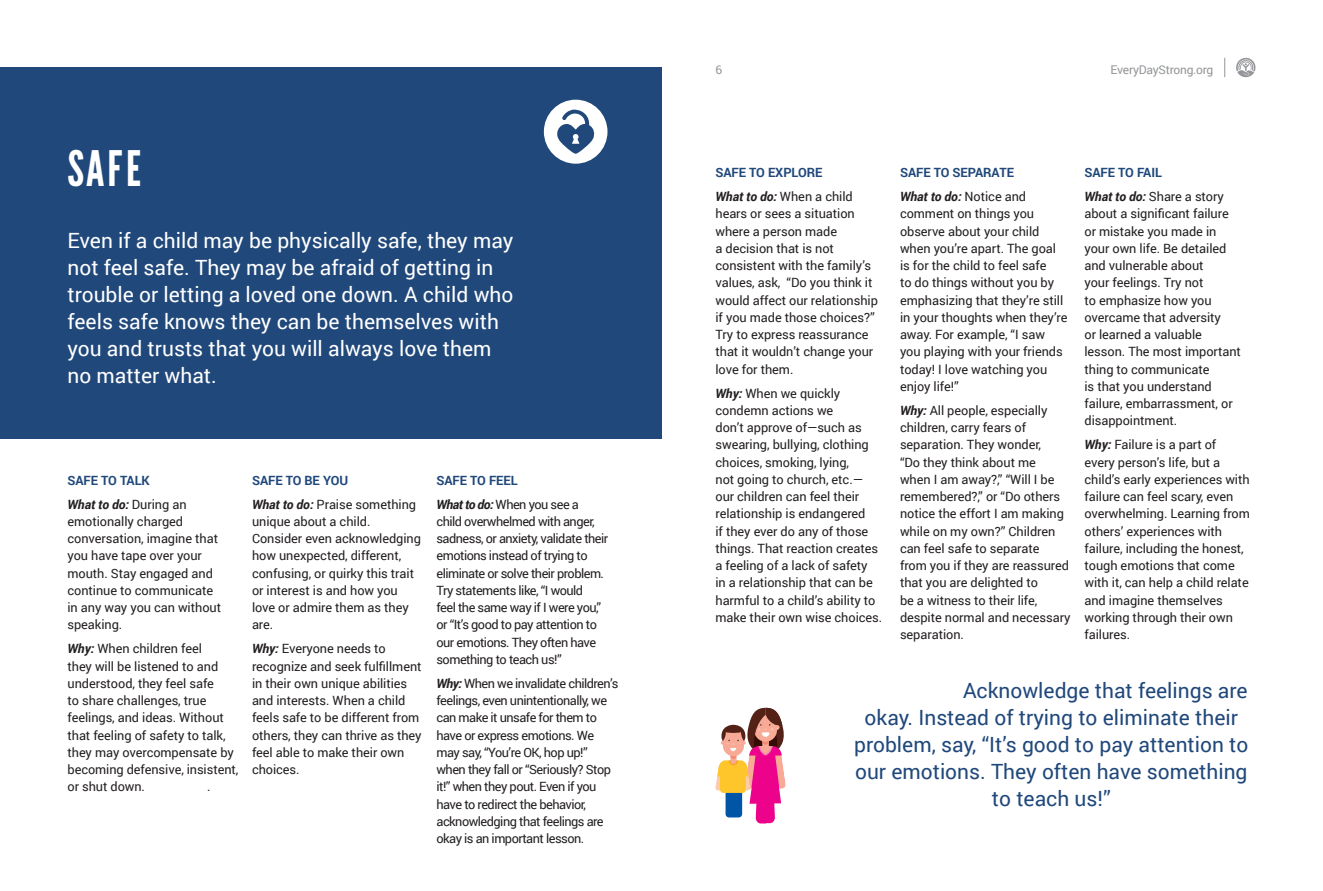
<style>
.page{position:relative;width:1323px;height:891px;background:#fff}
.page>*{position:absolute;margin:0;border:0;box-sizing:border-box;transform-origin:0 0}
.t1{font:48.9px "League Gothic";color:#fff}
.t2{font:21px/27px "Roboto";color:#fff}
.t3{font:21px "Roboto";color:#20487b}
.t4{font:12.75px/17.2px "Roboto";letter-spacing:-.005em;color:#231f20}
.t5{font:12.75px/17.2px "Roboto";letter-spacing:-.04em;color:#231f20}
.t6{font:700 12.75px "Roboto";letter-spacing:-.005em;color:#20487b}
.t7{font:12px "Roboto";letter-spacing:-.02em;color:#939598}
.s1{font-weight:700;font-style:italic}
</style>
<div class="page">
<div style="left:0;top:68px;width:662px;height:371px;background:#20487b"></div>
<div style="left:544px;top:100px;width:63px;height:64px;background:#fff;border-radius:50%"></div>
<svg style="left:557px;top:110px;width:38px;height:44px"></svg>
<svg style="left:715px;top:708px;width:71px;height:115px"></svg>
<svg style="left:1236px;top:57px;width:20px;height:21px"></svg>
<svg style="left:1224px;top:58px;width:1px;height:19px"></svg>
<p class="t1" style="left:68px;top:140px;width:75px">SAFE</p>
<p class="t2" style="left:68px;top:226px;width:447px">Even if a child may be physically safe, they may not feel safe. They may be afraid of getting in trouble or letting a loved one down. A child who feels safe knows they can be themselves with you and trusts that you will always love them no matter what.</p>
<p class="t6" style="left:68px;top:471px;width:84px">SAFE TO TALK</p>
<p class="t4" style="left:68px;top:495px;width:155px"><span class="s1">What to do:</span> During an emotionally charged conversation, imagine that you have tape over your mouth. Stay engaged and continue to communicate in any way you can without speaking.</p>
<p class="t4" style="left:68px;top:640px;width:172px"><span class="s1">Why:</span> When children feel<br>they will be listened to and understood, they feel safe<br>to share challenges, true feelings, and ideas. Without that feeling of safety to talk, they may overcompensate by becoming defensive, insistent, or shut down.</p>
<p class="t4" style="left:207px;top:778px;width:5px">.</p>
<p class="t6" style="left:252px;top:471px;width:98px">SAFE TO BE YOU</p>
<p class="t4" style="left:252px;top:495px;width:171px"><span class="s1">What to do:</span> Praise something unique about a child.<br>Consider even acknowledging how unexpected, different, confusing, or quirky this trait or interest is and how you love or admire them as they are.</p>
<p class="t4" style="left:252px;top:640px;width:171px"><span class="s1">Why:</span> Everyone needs to recognize and seek fulfillment in their own unique abilities and interests. When a child feels safe to be different from others, they can thrive as they feel able to make their own choices.</p>
<p class="t6" style="left:436px;top:471px;width:83px">SAFE TO FEEL</p>
<p class="t5" style="left:436px;top:495px;width:173px"><span class="s1">What to do:</span> When you see a<br>child overwhelmed with anger, sadness, or anxiety, validate their emotions instead of trying to eliminate or solve their problem.<br>Try statements like, “I would<br>feel the same way if I were you,” or “It’s good to pay attention to our emotions. They often have something to teach us!”</p>
<p class="t5" style="left:436px;top:674px;width:183px"><span class="s1">Why:</span> When we invalidate children’s feelings, even unintentionally, we can make it unsafe for them to have or express emotions. We may say, “You’re OK, hop up!” when they fall or “Seriously? Stop it!” when they pout. Even if you have to redirect the behavior, acknowledging that feelings are okay is an important lesson.</p>
<p class="t7" style="left:716px;top:61px;width:8px">6</p>
<p class="t7" style="left:1111px;top:61px;width:104px">EveryDayStrong.org</p>
<p class="t6" style="left:716px;top:164px;width:108px">SAFE TO EXPLORE</p>
<p class="t4" style="left:716px;top:187px;width:164px"><span class="s1">What to do:</span> When a child hears or sees a situation where a person made<br>a decision that is not consistent with the family’s values, ask, “Do you think it would affect our relationship if you made those choices?”<br>Try to express reassurance that it wouldn’t change your love for them.</p>
<p class="t4" style="left:716px;top:384px;width:168px"><span class="s1">Why:</span> When we quickly condemn actions we<br>don’t approve of—such as swearing, bullying, clothing choices, smoking, lying,<br>not going to church, etc.— our children can feel their relationship is endangered<br>if they ever do any of those things. That reaction creates a feeling of a lack of safety<br>in a relationship that can be harmful to a child’s ability to make their own wise choices.</p>
<p class="t6" style="left:900px;top:164px;width:116px">SAFE TO SEPARATE</p>
<p class="t4" style="left:900px;top:187px;width:169px"><span class="s1">What to do:</span> Notice and comment on things you observe about your child when you’re apart. The goal is for the child to feel safe<br>to do things without you by emphasizing that they’re still in your thoughts when they’re away. For example, “I saw you playing with your friends today! I love watching you enjoy life!”</p>
<p class="t4" style="left:900px;top:401px;width:172px"><span class="s1">Why:</span> All people, especially children, carry fears of separation. They wonder,<br>“Do they think about me<br>when I am away?,” “Will I be remembered?,” or “Do others notice the effort I am making while on my own?” Children can feel safe to separate<br>from you if they are reassured that you are delighted to<br>be a witness to their life, despite normal and necessary separation.</p>
<p class="t6" style="left:1084px;top:164px;width:79px">SAFE TO FAIL</p>
<p class="t4" style="left:1084px;top:187px;width:158px"><span class="s1">What to do:</span> Share a story about a significant failure or mistake you made in your own life. Be detailed and vulnerable about<br>your feelings. Try not<br>to emphasize how you overcame that adversity<br>or learned a valuable lesson. The most important thing to communicate<br>is that you understand failure, embarrassment, or disappointment.</p>
<p class="t4" style="left:1084px;top:436px;width:167px"><span class="s1">Why:</span> Failure is a part of<br>every person’s life, but a child’s early experiences with failure can feel scary, even overwhelming. Learning from others’ experiences with failure, including the honest, tough emotions that come with it, can help a child relate and imagine themselves working through their own failures.</p>
<p class="t3" style="left:963px;top:675px;width:286px">Acknowledge that feelings are</p>
<p class="t3" style="left:865px;top:702px;width:375px">okay. Instead of trying to eliminate their</p>
<p class="t3" style="left:854px;top:729px;width:396px">problem, say, “It’s good to pay attention to</p>
<p class="t3" style="left:855px;top:756px;width:394px">our emotions. They often have something</p>
<p class="t3" style="left:992px;top:783px;width:120px">to teach us!”</p>
</div>
